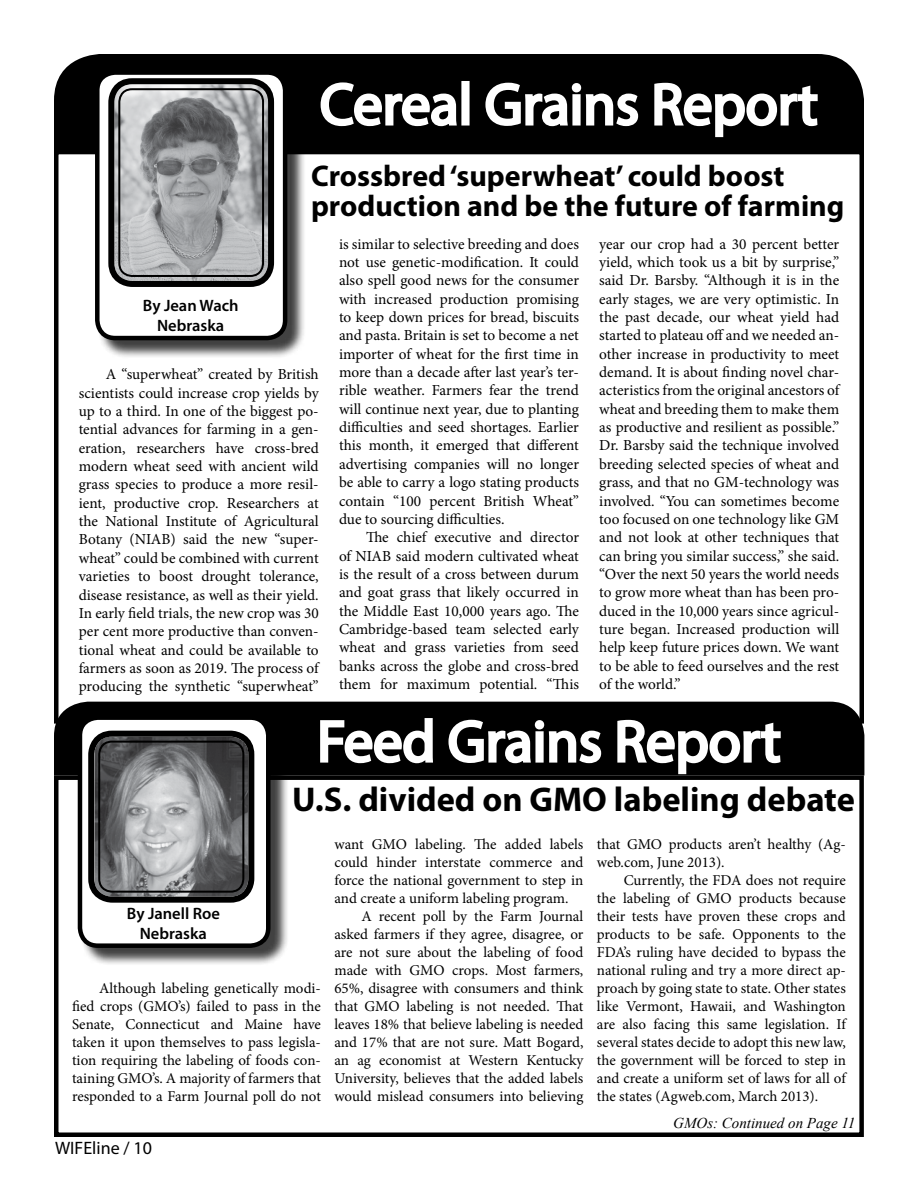
<style>
.page{position:relative;width:918px;height:1188px;background:#fff}
.page>*{position:absolute;margin:0;border:0;box-sizing:border-box;transform-origin:0 0}
.t1{font:58.5px "Myriad Pro";color:#fff}
.t2{font:700 34.5px "Myriad Pro";color:#000}
.t3{font:700 30px/30px "Myriad Pro";color:#000}
.t4{font:18px "Myriad Pro";color:#000}
.t5{font:600 16.5px/19.8px "Myriad Pro";color:#000;text-align:center}
.t6{font:15.3px/18.3px "Minion Pro";color:#000;text-align:justify}
.t7{font:15px/18px "Minion Pro";letter-spacing:-.005em;color:#000;text-align:justify}
.t8{font:italic 15px "Times New Roman";color:#000}
</style>
<div class="page">
<div style="left:54px;top:54px;width:810px;height:96px;background:#000"></div>
<svg style="left:319px;top:81px;width:140px;height:47px"></svg>
<div style="left:461px;top:81px;width:9px;height:45px;border:3px solid #fff"></div>
<svg style="left:484px;top:81px;width:156px;height:47px"></svg>
<svg style="left:653px;top:81px;width:166px;height:58px"></svg>
<div style="left:97px;top:73px;width:209px;height:286px;background:#000;opacity:.75"></div>
<div style="left:97px;top:73px;width:188px;height:265px;background:#fff;border-radius:18px"></div>
<div style="left:95px;top:70px;width:192px;height:270px;border:4px solid #000;border-radius:18px"></div>
<img style="left:115px;top:85px;width:152px;height:195px">
<div style="left:108px;top:78px;width:166px;height:209px;border:6px solid #000;border-radius:21px"></div>
<div style="left:118px;top:88px;width:146px;height:189px;border:2px solid #000;border-radius:13px"></div>
<div style="left:54px;top:775px;width:810px;height:362px;border:4px solid #000"></div>
<div style="left:54px;top:702px;width:810px;height:74px;background:#000"></div>
<svg style="left:319px;top:717px;width:116px;height:48px"></svg>
<svg style="left:447px;top:718px;width:156px;height:47px"></svg>
<svg style="left:616px;top:718px;width:166px;height:58px"></svg>
<div style="left:80px;top:718px;width:209px;height:249px;background:#000;opacity:.75"></div>
<div style="left:80px;top:718px;width:188px;height:228px;background:#fff;border-radius:18px"></div>
<div style="left:78px;top:715px;width:193px;height:233px;border:4px solid #000;border-radius:18px"></div>
<img style="left:95px;top:738px;width:152px;height:158px">
<div style="left:88px;top:731px;width:166px;height:172px;border:6px solid #000;border-radius:21px"></div>
<div style="left:98px;top:741px;width:146px;height:152px;border:2px solid #000;border-radius:13px"></div>
<h1 class="t1" style="left:320px;top:68px;width:499px">Cereal Grains Report</h1>
<h3 class="t3" style="left:311px;top:160px;width:535px">Crossbred ‘superwheat’ could boost production and be the future of farming</h3>
<p class="t5" style="left:143px;top:295px;width:97px">By Jean Wach<br>Nebraska</p>
<p class="t6" style="left:79px;top:365px;width:242px;text-indent:27px">A “superwheat” created by British scientists could increase crop yields by up to a third. In one of the biggest po&shy;tential advances for farming in a gen&shy;eration, researchers have cross-bred modern wheat seed with ancient wild grass species to produce a more resil&shy;ient, productive crop. Researchers at the National Institute of Agricultural Botany (NIAB) said the new “super&shy;wheat” could be combined with current varieties to boost drought tolerance, disease resistance, as well as their yield.<br>In early field trials, the new crop was 30 per cent more productive than conven&shy;tional wheat and could be available to farmers as soon as 2019. The process of producing the synthetic “superwheat”</p>
<p class="t6" style="left:339px;top:235px;width:242px">is similar to selective breeding and does not use genetic-modification. It could also spell good news for the consumer with increased production promising to keep down prices for bread, biscuits and pasta. Britain is set to become a net importer of wheat for the first time in more than a decade after last year’s ter&shy;rible weather. Farmers fear the trend will continue next year, due to planting difficulties and seed shortages. Earlier this month, it emerged that different advertising companies will no longer be able to carry a logo stating products contain “100 percent British Wheat” due to sourcing difficulties.</p>
<p class="t6" style="left:339px;top:528px;width:242px;text-indent:27px">The chief executive and director of NIAB said modern cultivated wheat is the result of a cross between durum and goat grass that likely occurred in the Middle East 10,000 years ago. The Cambridge-based team selected early wheat and grass varieties from seed banks across the globe and cross-bred them for maximum potential. “This</p>
<p class="t6" style="left:599px;top:235px;width:242px">year our crop had a 30 percent better yield, which took us a bit by surprise,” said Dr. Barsby. “Although it is in the early stages, we are very optimistic. In the past decade, our wheat yield had started to plateau off and we needed an&shy;other increase in productivity to meet demand. It is about finding novel char&shy;acteristics from the original ancestors of wheat and breeding them to make them as productive and resilient as possible.” Dr. Barsby said the technique involved breeding selected species of wheat and grass, and that no GM-technology was involved. “You can sometimes become too focused on one technology like GM and not look at other techniques that can bring you similar success,” she said. “Over the next 50 years the world needs to grow more wheat than has been pro&shy;duced in the 10,000 years since agricul&shy;ture began. Increased production will help keep future prices down. We want to be able to feed ourselves and the rest of the world.”</p>
<h1 class="t1" style="left:317px;top:705px;width:465px">Feed Grains Report</h1>
<h2 class="t2" style="left:292px;top:777px;width:564px">U.S. divided on GMO labeling debate</h2>
<p class="t5" style="left:127px;top:903px;width:95px">By Janell Roe<br>Nebraska</p>
<p class="t7" style="left:72px;top:980px;width:250px;text-indent:27px">Although labeling genetically modi&shy;fied crops (GMO’s) failed to pass in the Senate, Connecticut and Maine have taken it upon themselves to pass legisla&shy;tion requiring the labeling of foods con&shy;taining GMO’s. A majority of farmers that responded to a Farm Journal poll do not</p>
<p class="t4" style="left:55px;top:1137px;width:98px">WIFEline / 10</p>
<p class="t7" style="left:334px;top:836px;width:250px">want GMO labeling. The added labels</p>
<p class="t7" style="left:334px;top:854px;width:250px">could hinder interstate commerce and</p>
<p class="t7" style="left:334px;top:872px;width:250px">force the national government to step in</p>
<p class="t7" style="left:334px;top:890px;width:236px">and create a uniform labeling program.</p>
<p class="t7" style="left:361px;top:908px;width:223px">A recent poll by the Farm Journal</p>
<p class="t7" style="left:334px;top:926px;width:250px">asked farmers if they agree, disagree, or</p>
<p class="t7" style="left:334px;top:944px;width:250px">are not sure about the labeling of food</p>
<p class="t7" style="left:334px;top:962px;width:250px">made with GMO crops. Most farmers,</p>
<p class="t7" style="left:334px;top:980px;width:250px">65%, disagree with consumers and think</p>
<p class="t7" style="left:334px;top:998px;width:250px">that GMO labeling is not needed. That</p>
<p class="t7" style="left:334px;top:1016px;width:250px">leaves 18% that believe labeling is needed</p>
<p class="t7" style="left:334px;top:1034px;width:250px">and 17% that are not sure. Matt Bogard,</p>
<p class="t7" style="left:334px;top:1052px;width:250px">an ag economist at Western Kentucky</p>
<p class="t7" style="left:334px;top:1070px;width:250px">University, believes that the added labels</p>
<p class="t7" style="left:334px;top:1088px;width:250px">would mislead consumers into believing</p>
<p class="t7" style="left:597px;top:836px;width:250px">that GMO products aren’t healthy (Ag&shy;web.com, June 2013).</p>
<p class="t7" style="left:597px;top:872px;width:251px;text-indent:27px">Currently, the FDA does not require the labeling of GMO products because their tests have proven these crops and products to be safe. Opponents to the FDA’s ruling have decided to bypass the national ruling and try a more direct ap&shy;proach by going state to state. Other states like Vermont, Hawaii, and Washington are also facing this same legislation. If several states decide to adopt this new law, the government will be forced to step in and create a uniform set of laws for all of the states (Agweb.com, March 2013).</p>
<p class="t8" style="left:673px;top:1112px;width:184px">GMOs: Continued on Page 11</p>
</div>
